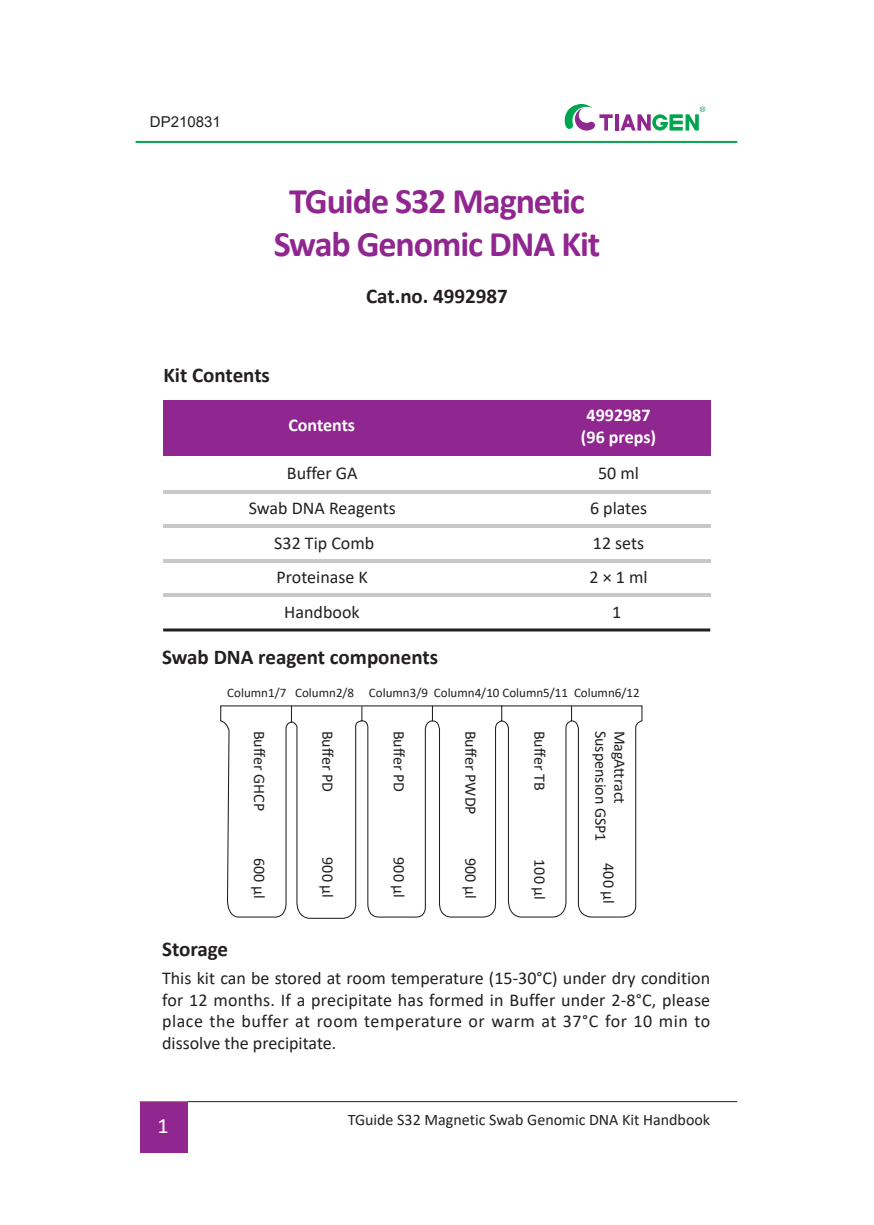
<style>
.page{position:relative;width:874px;height:1225px;background:#fff}
.page>*{position:absolute;margin:0;border:0;box-sizing:border-box;transform-origin:0 0}
.t1{font:700 36px/43.2px "Calibri";letter-spacing:-.03em;color:#90268f;text-align:center}
.t2{font:22px "Calibri";color:#fff}
.t3{font:700 21px "Calibri";color:#231f20}
.t4{font:18px/21.6px "Calibri";color:#231f20;text-align:justify}
.t5{font:700 18px/21.6px "Calibri";color:#fff;text-align:center}
.t6{font:16px "Calibri";color:#231f20}
.t7{font:15px "Arial";color:#231f20}
.t8{font:13px "Calibri";color:#231f20}
</style>
<div class="page">
<hr style="left:135px;top:141px;width:601px;height:2px;background:#00a54f">
<hr style="left:615px;top:114px;width:3px;height:17px;background:#90268f">
<svg style="left:564px;top:104px;width:48px;height:27px"></svg>
<svg style="left:620px;top:107px;width:85px;height:24px"></svg>
<hr style="left:187px;top:1101px;width:549px;height:1px;background:#231f20">
<div style="left:139px;top:1102px;width:48px;height:51px;background:#90268f"></div>
<hr style="left:139px;top:1101px;width:48px;height:1px;background:#b65356">
<div style="left:163px;top:400px;width:547px;height:55px;background:#90268f"></div>
<hr style="left:163px;top:490px;width:547px;height:3px;background:#c7c8ca">
<hr style="left:163px;top:559px;width:547px;height:3px;background:#c7c8ca">
<hr style="left:163px;top:594px;width:547px;height:3px;background:#c7c8ca">
<hr style="left:163px;top:628px;width:547px;height:3px;background:#231f20">
<hr style="left:163px;top:525px;width:547px;height:3px;background:#c7c8ca">
<svg style="left:219px;top:524px;width:423px;height:395px"></svg>
<p class="t7" style="left:150px;top:112px;width:72px">DP210831</p>
<h1 class="t1" style="left:273px;top:179px;width:328px">TGuide S32 Magnetic<br>Swab Genomic DNA Kit</h1>
<p class="t3" style="left:366px;top:281px;width:143px">Cat.no. 4992987</p>
<p class="t3" style="left:163px;top:360px;width:108px">Kit Contents</p>
<p class="t5" style="left:288px;top:414px;width:68px">Contents</p>
<p class="t5" style="left:580px;top:404px;width:77px">4992987 (96 preps)</p>
<p class="t4" style="left:287px;top:461px;width:72px">Buffer GA</p>
<p class="t4" style="left:598px;top:461px;width:42px">50 ml</p>
<p class="t4" style="left:249px;top:496px;width:148px">Swab DNA Reagents</p>
<p class="t4" style="left:589px;top:496px;width:59px">6 plates</p>
<p class="t4" style="left:274px;top:531px;width:101px">S32 Tip Comb</p>
<p class="t4" style="left:592px;top:531px;width:53px">12 sets</p>
<p class="t4" style="left:276px;top:566px;width:93px">Proteinase K</p>
<p class="t4" style="left:589px;top:566px;width:59px">2 × 1 ml</p>
<p class="t4" style="left:284px;top:601px;width:77px">Handbook</p>
<p class="t4" style="left:612px;top:601px;width:11px">1</p>
<p class="t3" style="left:162px;top:642px;width:277px">Swab DNA reagent components</p>
<p class="t8" style="left:227px;top:683px;width:413px">Column1/7 Column2/8 Column3/9 Column4/10 Column5/11 Column6/12</p>
<p class="t6" style="left:270px;top:730px;width:82px;rotate:90deg">Buffer GHCP</p>
<p class="t6" style="left:611px;top:730px;width:112px;rotate:90deg">Suspension GSP1</p>
<p class="t6" style="left:630px;top:730px;width:75px;rotate:90deg">MagAttract</p>
<p class="t6" style="left:619px;top:863px;width:42px;rotate:90deg">400 μl</p>
<p class="t6" style="left:338px;top:730px;width:63px;rotate:90deg">Buffer PD</p>
<p class="t6" style="left:410px;top:730px;width:63px;rotate:90deg">Buffer PD</p>
<p class="t6" style="left:481px;top:730px;width:86px;rotate:90deg">Buffer PWDP</p>
<p class="t6" style="left:550px;top:730px;width:61px;rotate:90deg">Buffer TB</p>
<p class="t6" style="left:338px;top:857px;width:42px;rotate:90deg">900 μl</p>
<p class="t6" style="left:410px;top:857px;width:42px;rotate:90deg">900 μl</p>
<p class="t6" style="left:481px;top:858px;width:42px;rotate:90deg">900 μl</p>
<p class="t6" style="left:270px;top:858px;width:42px;rotate:90deg">600 μl</p>
<p class="t6" style="left:550px;top:859px;width:42px;rotate:90deg">100 μl</p>
<p class="t3" style="left:162px;top:934px;width:67px">Storage</p>
<p class="t4" style="left:162px;top:967px;width:549px">This kit can be stored at room temperature (15-30°C) under dry condition for 12 months. If a precipitate has formed in Buffer under 2-8°C, please place the buffer at room temperature or warm at 37°C for 10 min to dissolve the precipitate.</p>
<p class="t2" style="left:157px;top:1110px;width:13px">1</p>
<p class="t6" style="left:347px;top:1108px;width:364px">TGuide S32 Magnetic Swab Genomic DNA Kit Handbook</p>
</div>
